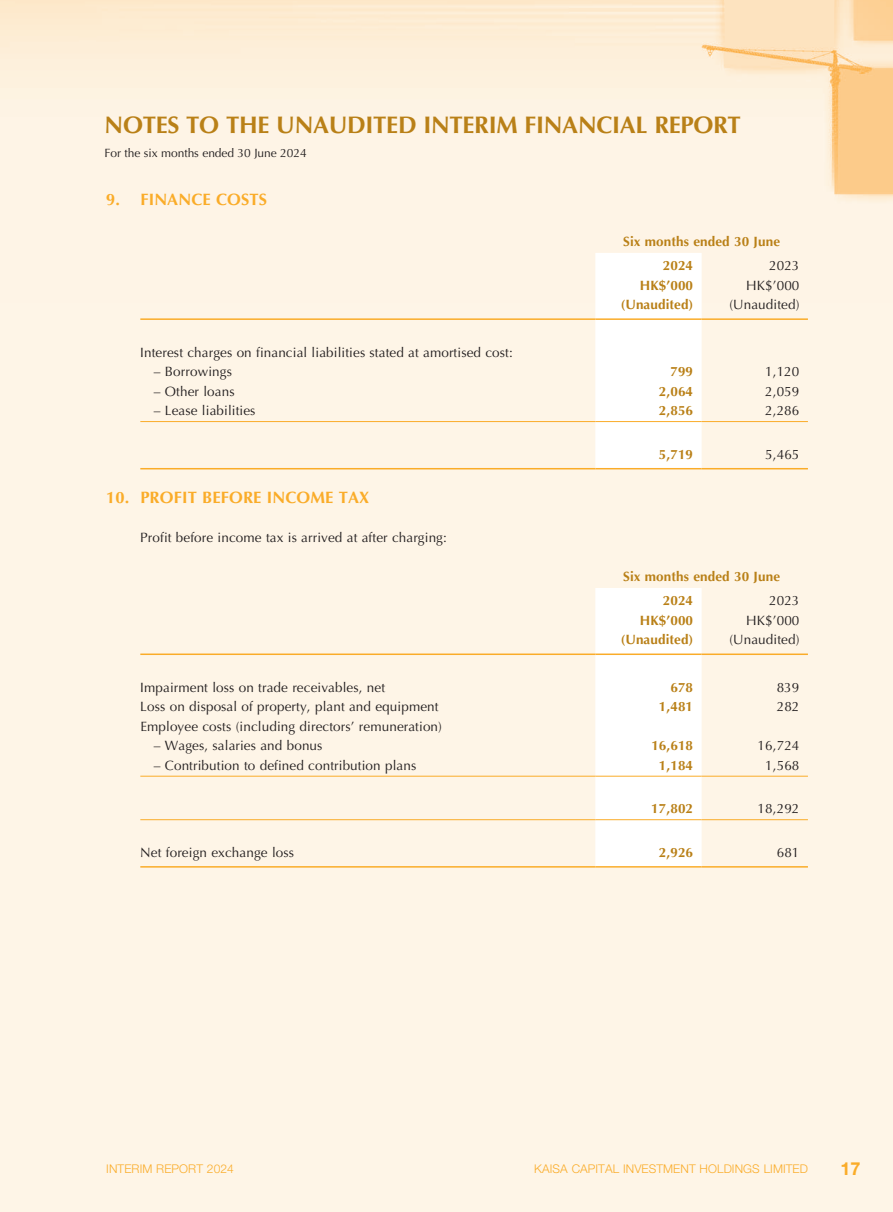
<style>
.page{position:relative;width:893px;height:1212px;background:#fef5e7}
.page>*{position:absolute;margin:0;border:0;box-sizing:border-box;transform-origin:0 0}
.t1{font:700 24px "Optima LT Std";letter-spacing:-.01em;color:#b98017}
.t2{font:700 18px "Helvetica Neue LT Std";color:#faac29}
.t3{font:700 16.5px "Optima LT Std";letter-spacing:.01em;color:#faac29}
.t4{font:13.5px "Optima LT Std";letter-spacing:.01em;color:#231f20}
.t5{font:700 13.5px/23.7px "Optima LT Std";letter-spacing:.01em;color:#b98017}
.t6{font:300 12px "Helvetica Neue LT Std";letter-spacing:.01em;color:#faac29}
.t7{font:12px "Optima LT Std";letter-spacing:-.005em;color:#231f20}
</style>
<div class="page">
<img style="left:0;top:0;width:893px;height:201px">
<div style="left:595px;top:253px;width:107px;height:215px;background:#fff"></div>
<hr style="left:140px;top:318px;width:455px;height:2px;background:#faac29">
<hr style="left:595px;top:318px;width:107px;height:2px;background:#faac29">
<hr style="left:702px;top:318px;width:106px;height:2px;background:#faac29">
<hr style="left:140px;top:421px;width:455px;height:1px;background:#faac29">
<hr style="left:595px;top:421px;width:107px;height:1px;background:#faac29">
<hr style="left:702px;top:421px;width:106px;height:1px;background:#faac29">
<hr style="left:140px;top:468px;width:455px;height:1px;background:#faac29">
<hr style="left:595px;top:468px;width:107px;height:1px;background:#faac29">
<hr style="left:702px;top:468px;width:106px;height:1px;background:#faac29">
<div style="left:595px;top:588px;width:107px;height:278px;background:#fff"></div>
<hr style="left:140px;top:653px;width:455px;height:2px;background:#faac29">
<hr style="left:595px;top:653px;width:107px;height:2px;background:#faac29">
<hr style="left:702px;top:653px;width:106px;height:2px;background:#faac29">
<hr style="left:140px;top:776px;width:455px;height:1px;background:#faac29">
<hr style="left:595px;top:776px;width:107px;height:1px;background:#faac29">
<hr style="left:702px;top:776px;width:106px;height:1px;background:#faac29">
<hr style="left:140px;top:819px;width:455px;height:1px;background:#faac29">
<hr style="left:595px;top:819px;width:107px;height:1px;background:#faac29">
<hr style="left:702px;top:819px;width:106px;height:1px;background:#faac29">
<hr style="left:140px;top:866px;width:455px;height:1px;background:#faac29">
<hr style="left:595px;top:866px;width:107px;height:1px;background:#faac29">
<hr style="left:702px;top:866px;width:106px;height:1px;background:#faac29">
<h1 class="t1" style="left:105px;top:111px;width:638px">NOTES TO THE UNAUDITED INTERIM FINANCIAL REPORT</h1>
<p class="t7" style="left:105px;top:146px;width:204px">For the six months ended 30 June 2024</p>
<p class="t3" style="left:106px;top:190px;width:162px">9. FINANCE COSTS</p>
<p class="t5" style="left:663px;top:230px;width:119px;text-indent:-40px">Six months ended 30 June<br>2024</p>
<p class="t4" style="left:769px;top:258px;width:32px">2023</p>
<p class="t5" style="left:640px;top:273px;width:55px">HK$’000</p>
<p class="t4" style="left:746px;top:277px;width:55px">HK$’000</p>
<p class="t5" style="left:621px;top:293px;width:74px">(Unaudited)</p>
<p class="t4" style="left:729px;top:297px;width:72px">(Unaudited)</p>
<p class="t4" style="left:140px;top:344px;width:374px">Interest charges on financial liabilities stated at amortised cost:</p>
<p class="t4" style="left:154px;top:364px;width:80px">– Borrowings</p>
<p class="t5" style="left:670px;top:360px;width:24px">799</p>
<p class="t4" style="left:765px;top:364px;width:36px">1,120</p>
<p class="t4" style="left:154px;top:383px;width:82px">– Other loans</p>
<p class="t5" style="left:659px;top:379px;width:36px">2,064</p>
<p class="t4" style="left:765px;top:383px;width:36px">2,059</p>
<p class="t4" style="left:154px;top:403px;width:103px">– Lease liabilities</p>
<p class="t5" style="left:659px;top:399px;width:36px">2,856</p>
<p class="t4" style="left:765px;top:403px;width:36px">2,286</p>
<p class="t5" style="left:659px;top:442px;width:36px">5,719</p>
<p class="t4" style="left:765px;top:446px;width:36px">5,465</p>
<p class="t3" style="left:106px;top:487px;width:265px">10. PROFIT BEFORE INCOME TAX</p>
<p class="t4" style="left:140px;top:530px;width:308px">Profit before income tax is arrived at after charging:</p>
<p class="t5" style="left:663px;top:565px;width:119px;text-indent:-40px">Six months ended 30 June<br>2024</p>
<p class="t4" style="left:769px;top:593px;width:32px">2023</p>
<p class="t5" style="left:640px;top:608px;width:55px">HK$’000</p>
<p class="t4" style="left:746px;top:612px;width:55px">HK$’000</p>
<p class="t5" style="left:621px;top:628px;width:74px">(Unaudited)</p>
<p class="t4" style="left:729px;top:632px;width:72px">(Unaudited)</p>
<p class="t4" style="left:140px;top:679px;width:246px">Impairment loss on trade receivables, net</p>
<p class="t5" style="left:670px;top:675px;width:24px">678</p>
<p class="t4" style="left:777px;top:679px;width:24px">839</p>
<p class="t4" style="left:140px;top:699px;width:300px">Loss on disposal of property, plant and equipment</p>
<p class="t5" style="left:659px;top:695px;width:36px">1,481</p>
<p class="t4" style="left:777px;top:699px;width:24px">282</p>
<p class="t4" style="left:140px;top:718px;width:303px">Employee costs (including directors’ remuneration)</p>
<p class="t4" style="left:154px;top:738px;width:170px">– Wages, salaries and bonus</p>
<p class="t5" style="left:651px;top:734px;width:43px">16,618</p>
<p class="t4" style="left:758px;top:738px;width:43px">16,724</p>
<p class="t4" style="left:154px;top:757px;width:264px">– Contribution to defined contribution plans</p>
<p class="t5" style="left:659px;top:753px;width:36px">1,184</p>
<p class="t4" style="left:765px;top:757px;width:36px">1,568</p>
<p class="t5" style="left:651px;top:797px;width:43px">17,802</p>
<p class="t4" style="left:758px;top:801px;width:43px">18,292</p>
<p class="t4" style="left:140px;top:844px;width:155px">Net foreign exchange loss</p>
<p class="t5" style="left:659px;top:840px;width:36px">2,926</p>
<p class="t4" style="left:777px;top:844px;width:24px">681</p>
<p class="t6" style="left:106px;top:1162px;width:129px">INTERIM REPORT 2024</p>
<p class="t6" style="left:534px;top:1162px;width:275px">KAISA CAPITAL INVESTMENT HOLDINGS LIMITED</p>
<h2 class="t2" style="left:840px;top:1158px;width:22px">17</h2>
</div>
